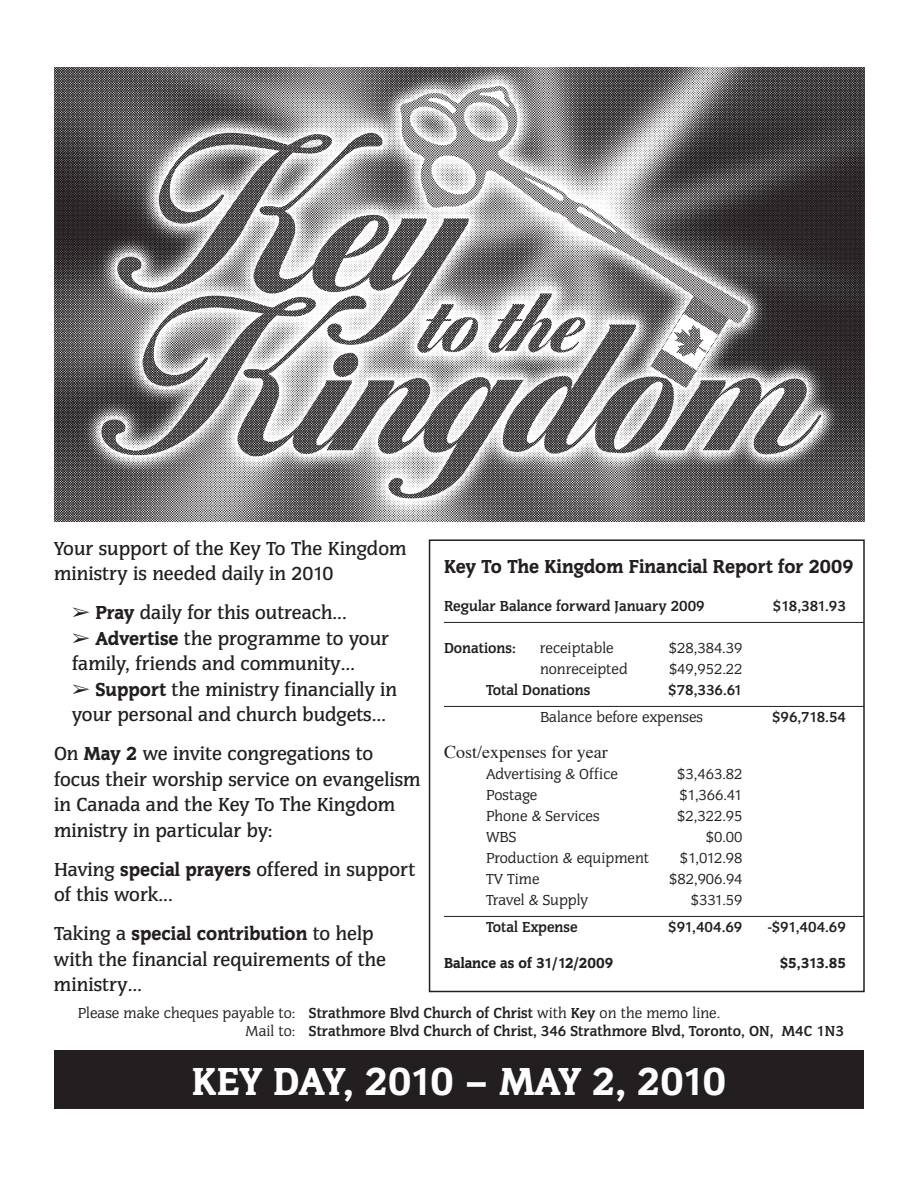
<style>
.page{position:relative;width:918px;height:1188px;background:#fff}
.page>*{position:absolute;margin:0;border:0;box-sizing:border-box;transform-origin:0 0}
.t1{font:40.5px "Congress T Blac";letter-spacing:-.035em;color:#fff}
.t2{font:500 19.5px/25.5px "Congress T";color:#231f20}
.t3{font:19.5px "Congress T Blac";color:#231f20}
.t4{font:18px "Times";color:#231f20}
.t5{font:700 15px/18px "Congress T";color:#231f20}
.t6{font:15px "Congress T";color:#231f20}
.t7{font:15px "Congress T Blac";color:#231f20}
.s1{font-family:"Congress T Blac";font-weight:400}
.s2{font-family:"Congress T";font-weight:500}
.s3{font-weight:400}
</style>
<div class="page">
<img style="left:54px;top:68px;width:810px;height:453px">
<div style="left:429px;top:539px;width:436px;height:453px;border:2px solid #231f20"></div>
<div style="left:54px;top:1050px;width:810px;height:58px;background:#231f20"></div>
<hr style="left:444px;top:622px;width:420px;height:1px;background:#231f20">
<hr style="left:444px;top:706px;width:420px;height:1px;background:#231f20">
<hr style="left:444px;top:916px;width:420px;height:1px;background:#231f20">
<p class="t2" style="left:54px;top:537px;width:354px">Your support of the Key To The Kingdom ministry is needed daily in 2010</p>
<p class="t2" style="left:72px;top:601px;width:276px">➢ <span class="s1">Pray</span> daily for this outreach...</p>
<p class="t2" style="left:72px;top:627px;width:319px">➢ <span class="s1">Advertise</span> the programme to your family, friends and community…</p>
<p class="t2" style="left:72px;top:678px;width:327px">➢ <span class="s1">Support</span> the ministry financially in your personal and church budgets…</p>
<p class="t2" style="left:54px;top:742px;width:368px">On <span class="s1">May 2</span> we invite congregations to focus their worship service on evangelism in Canada and the Key To The Kingdom ministry in particular by:</p>
<p class="t2" style="left:54px;top:858px;width:363px">Having <span class="s1">special prayers</span> offered in support of this work...</p>
<p class="t3" style="left:54px;top:926px;width:321px"><span class="s2">Taking a</span> special contribution <span class="s2">to help</span></p>
<p class="t2" style="left:54px;top:948px;width:334px">with the financial requirements of the ministry…</p>
<p class="t3" style="left:444px;top:558px;width:411px">Key To The Kingdom Financial Report for 2009</p>
<p class="t5" style="left:444px;top:598px;width:262px">Regular Balance forward January 2009</p>
<p class="t5" style="left:773px;top:598px;width:75px">$18,381.93</p>
<p class="t5" style="left:444px;top:640px;width:73px">Donations:</p>
<p class="t6" style="left:540px;top:642px;width:75px">receiptable</p>
<p class="t6" style="left:669px;top:642px;width:75px">$28,384.39</p>
<p class="t6" style="left:540px;top:663px;width:89px">nonreceipted</p>
<p class="t6" style="left:669px;top:663px;width:75px">$49,952.22</p>
<p class="t5" style="left:486px;top:682px;width:106px">Total Donations</p>
<p class="t5" style="left:668px;top:682px;width:76px">$78,336.61</p>
<p class="t6" style="left:540px;top:711px;width:165px">Balance before expenses</p>
<p class="t5" style="left:772px;top:709px;width:75px">$96,718.54</p>
<p class="t4" style="left:444px;top:745px;width:165px">Cost/expenses for year</p>
<p class="t6" style="left:486px;top:768px;width:133px">Advertising &amp; Office</p>
<p class="t6" style="left:677px;top:768px;width:67px">$3,463.82</p>
<p class="t6" style="left:486px;top:789px;width:53px">Postage</p>
<p class="t6" style="left:679px;top:789px;width:65px">$1,366.41</p>
<p class="t6" style="left:486px;top:810px;width:115px">Phone &amp; Services</p>
<p class="t6" style="left:677px;top:810px;width:67px">$2,322.95</p>
<p class="t6" style="left:486px;top:831px;width:32px">WBS</p>
<p class="t6" style="left:706px;top:831px;width:38px">$0.00</p>
<p class="t6" style="left:486px;top:852px;width:165px">Production &amp; equipment</p>
<p class="t6" style="left:680px;top:852px;width:64px">$1,012.98</p>
<p class="t6" style="left:486px;top:873px;width:55px">TV Time</p>
<p class="t6" style="left:669px;top:873px;width:75px">$82,906.94</p>
<p class="t6" style="left:486px;top:894px;width:104px">Travel &amp; Supply</p>
<p class="t6" style="left:691px;top:894px;width:53px">$331.59</p>
<p class="t5" style="left:486px;top:919px;width:93px">Total Expense</p>
<p class="t5" style="left:668px;top:919px;width:76px">$91,404.69</p>
<p class="t5" style="left:768px;top:919px;width:79px">-$91,404.69</p>
<p class="t7" style="left:444px;top:957px;width:171px">Balance as of 31/12/2009</p>
<p class="t7" style="left:780px;top:957px;width:68px">$5,313.85</p>
<p class="t5" style="left:246px;top:1005px;width:600px;text-indent:-168px"><span class="s3">Please make cheques payable to:</span> Strathmore Blvd Church of Christ <span class="s3">with</span> Key <span class="s3">on the memo line.<br>Mail to:</span> Strathmore Blvd Church of Christ, 346 Strathmore Blvd, Toronto, ON, M4C 1N3</p>
<h1 class="t1" style="left:192px;top:1064px;width:536px">KEY DAY, 2010 – MAY 2, 2010</h1>
</div>
